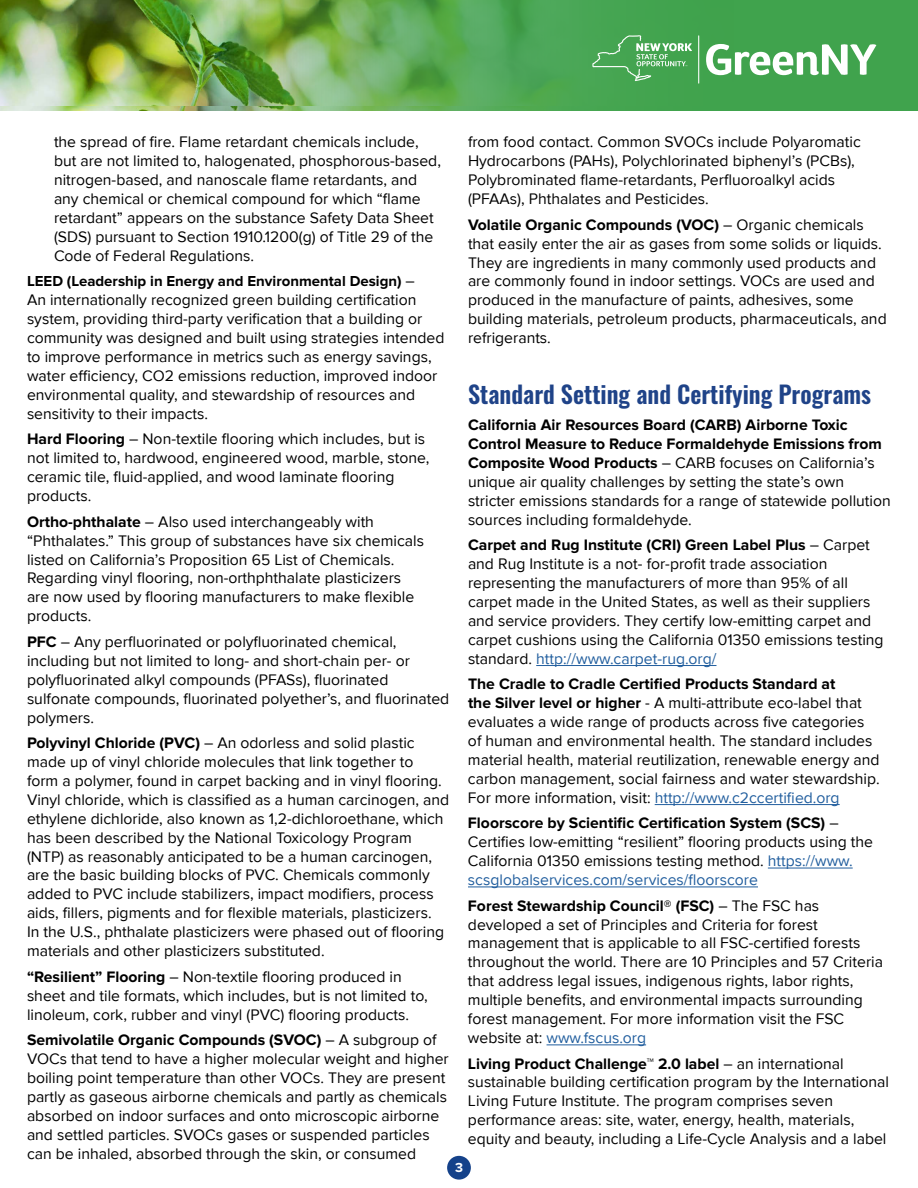
<style>
.page{position:relative;width:918px;height:1188px;background:#fff}
.page>*{position:absolute;margin:0;border:0;box-sizing:border-box;transform-origin:0 0}
.t1{font:600 24px "Oswald";color:#1f4388}
.t2{font:15.75px/18.9px "Proxima Nova";color:#000}
.t3{font:700 15px "Proxima Nova";color:#000}
.t4{font:700 13.5px "Proxima Nova";color:#fff}
.s1{font-weight:700}
.s2{color:#215e9e}
.s3{font-weight:400;font-size:15.75px}
</style>
<div class="page">
<div style="left:447px;top:1156px;width:24px;height:24px;background:#15428a;border-radius:50%"></div>
<img style="left:0;top:106px;width:747px;height:4px">
<div style="left:0;top:0;width:918px;height:106px;background:#40a34d"></div>
<img style="left:0;top:0;width:579px;height:106px">
<svg style="left:592px;top:35px;width:284px;height:49px"></svg>
<hr style="left:536px;top:665px;width:180px;height:1px;background:#215e9e">
<hr style="left:655px;top:804px;width:185px;height:1px;background:#215e9e">
<hr style="left:768px;top:868px;width:85px;height:1px;background:#215e9e">
<hr style="left:468px;top:887px;width:290px;height:1px;background:#215e9e">
<hr style="left:547px;top:1045px;width:99px;height:1px;background:#215e9e">
<p class="t2" style="left:468px;top:133px;width:394px">from food contact. Common SVOCs include Polyaromatic Hydrocarbons (PAHs), Polychlorinated biphenyl’s (PCBs), Polybrominated flame-retardants, Perfluoroalkyl acids (PFAAs), Phthalates and Pesticides.</p>
<p class="t2" style="left:468px;top:215px;width:420px"><span class="s1">Volatile Organic Compounds (VOC)</span> – Organic chemicals that easily enter the air as gases from some solids or liquids.<br>They are ingredients in many commonly used products and are commonly found in indoor settings. VOCs are used and produced in the manufacture of paints, adhesives, some building materials, petroleum products, pharmaceuticals, and refrigerants.</p>
<p class="t1" style="left:468px;top:382px;width:405px">Standard Setting and Certifying Programs</p>
<p class="t2" style="left:468px;top:416px;width:424px"><span class="s1">California Air Resources Board (CARB) Airborne Toxic Control Measure to Reduce Formaldehyde Emissions from Composite Wood Products</span> – CARB focuses on California’s unique air quality challenges by setting the state’s own stricter emissions standards for a range of statewide pollution sources including formaldehyde.</p>
<p class="t2" style="left:468px;top:536px;width:417px"><span class="s1">Carpet and Rug Institute (CRI) Green Label Plus</span> – Carpet and Rug Institute is a not- for-profit trade association representing the manufacturers of more than 95% of all carpet made in the United States, as well as their suppliers and service providers. They certify low-emitting carpet and carpet cushions using the California 01350 emissions testing standard. <span class="s2">http://www.carpet-rug.org/</span></p>
<p class="t2" style="left:468px;top:675px;width:413px"><span class="s1">The Cradle to Cradle Certified Products Standard at<br>the Silver level or higher</span> - A multi-attribute eco-label that evaluates a wide range of products across five categories of human and environmental health. The standard includes material health, material reutilization, renewable energy and carbon management, social fairness and water stewardship.<br>For more information, visit: <span class="s2">http://www.c2ccertified.org</span></p>
<p class="t2" style="left:468px;top:814px;width:407px"><span class="s1">Floorscore by Scientific Certification System (SCS)</span> – Certifies low-emitting “resilient” flooring products using the California 01350 emissions testing method. <span class="s2">https://www. scsglobalservices.com/services/floorscore</span></p>
<p class="t2" style="left:468px;top:896px;width:417px"><span class="s1">Forest Stewardship Council® (FSC)</span> – The FSC has developed a set of Principles and Criteria for forest management that is applicable to all FSC-certified forests throughout the world. There are 10 Principles and 57 Criteria that address legal issues, indigenous rights, labor rights, multiple benefits, and environmental impacts surrounding forest management. For more information visit the FSC website at: <span class="s2">www.fscus.org</span></p>
<p class="t2" style="left:468px;top:1054px;width:423px"><span class="s1">Living Product Challenge™ 2.0 label</span> – an international sustainable building certification program by the International Living Future Institute. The program comprises seven performance areas: site, water, energy, health, materials, equity and beauty, including a Life-Cycle Analysis and a label</p>
<p class="t2" style="left:54px;top:133px;width:389px">the spread of fire. Flame retardant chemicals include, but are not limited to, halogenated, phosphorous-based, nitrogen-based, and nanoscale flame retardants, and any chemical or chemical compound for which “flame retardant” appears on the substance Safety Data Sheet (SDS) pursuant to Section 1910.1200(g) of Title 29 of the Code of Federal Regulations.</p>
<p class="t3" style="left:27px;top:273px;width:389px">LEED (Leadership in Energy and Environmental Design) <span class="s3">–</span></p>
<p class="t2" style="left:27px;top:291px;width:419px">An internationally recognized green building certification system, providing third-party verification that a building or community was designed and built using strategies intended to improve performance in metrics such as energy savings, water efficiency, CO2 emissions reduction, improved indoor environmental quality, and stewardship of resources and sensitivity to their impacts.</p>
<p class="t2" style="left:27px;top:430px;width:404px"><span class="s1">Hard Flooring</span> – Non-textile flooring which includes, but is not limited to, hardwood, engineered wood, marble, stone, ceramic tile, fluid-applied, and wood laminate flooring products.</p>
<p class="t2" style="left:27px;top:512px;width:398px"><span class="s1">Ortho-phthalate</span> – Also used interchangeably with “Phthalates.” This group of substances have six chemicals listed on California’s Proposition 65 List of Chemicals.<br>Regarding vinyl flooring, non-orthphthalate plasticizers are now used by flooring manufacturers to make flexible products.</p>
<p class="t2" style="left:27px;top:632px;width:424px"><span class="s1">PFC</span> – Any perfluorinated or polyfluorinated chemical, including but not limited to long- and short-chain per- or polyfluorinated alkyl compounds (PFASs), fluorinated sulfonate compounds, fluorinated polyether’s, and fluorinated polymers.</p>
<p class="t2" style="left:27px;top:734px;width:424px"><span class="s1">Polyvinyl Chloride (PVC)</span> – An odorless and solid plastic made up of vinyl chloride molecules that link together to<br>form a polymer, found in carpet backing and in vinyl flooring.<br>Vinyl chloride, which is classified as a human carcinogen, and ethylene dichloride, also known as 1,2-dichloroethane, which has been described by the National Toxicology Program (NTP) as reasonably anticipated to be a human carcinogen, are the basic building blocks of PVC. Chemicals commonly added to PVC include stabilizers, impact modifiers, process aids, fillers, pigments and for flexible materials, plasticizers.<br>In the U.S., phthalate plasticizers were phased out of flooring materials and other plasticizers substituted.</p>
<p class="t2" style="left:27px;top:967px;width:402px"><span class="s1">“Resilient” Flooring</span> – Non-textile flooring produced in sheet and tile formats, which includes, but is not limited to, linoleum, cork, rubber and vinyl (PVC) flooring products.</p>
<p class="t2" style="left:27px;top:1031px;width:423px"><span class="s1">Semivolatile Organic Compounds (SVOC)</span> – A subgroup of VOCs that tend to have a higher molecular weight and higher boiling point temperature than other VOCs. They are present partly as gaseous airborne chemicals and partly as chemicals absorbed on indoor surfaces and onto microscopic airborne and settled particles. SVOCs gases or suspended particles can be inhaled, absorbed through the skin, or consumed</p>
<p class="t4" style="left:455px;top:1159px;width:9px">3</p>
</div>
